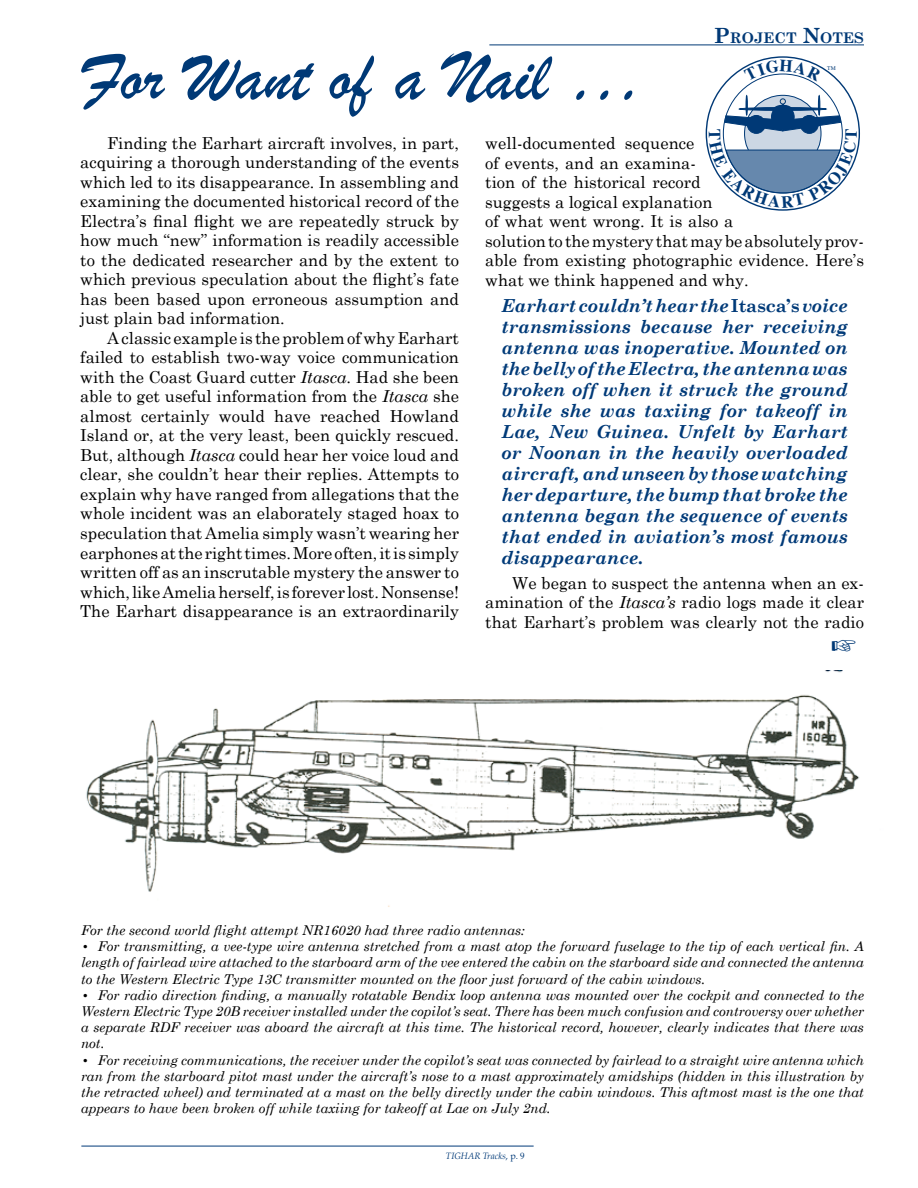
<style>
.page{position:relative;width:918px;height:1188px;background:#fff}
.page>*{position:absolute;margin:0;border:0;box-sizing:border-box;transform-origin:0 0}
.t1{font:72px "Brush Script";color:#003976}
.t2{font:italic 700 18px/21px "Century Schoolbook";color:#003a78;text-align:justify}
.t3{font:16.5px/19.5px "Century Schoolbook";color:#000;text-align:justify}
.t4{font:700 14.7px "Century Schoolbook";color:#003976}
.t5{font:italic 13.5px/16.2px "Century Schoolbook";color:#000;text-align:justify}
.t6{font:italic 9px "Palatino";color:#003a78}
.t7{font:5.7px "Times";color:#003976}
.s1{font-size:21px}
.s2{font-style:italic}
.s3{font-style:normal}
</style>
<div class="page">
<hr style="left:81px;top:1146px;width:453px;height:1px;background:#003a78">
<hr style="left:489px;top:45px;width:375px;height:1px;background:#003976">
<img style="left:86px;top:670px;width:774px;height:237px">
<svg style="left:744px;top:60px;width:78px;height:21px"></svg>
<svg style="left:709px;top:96px;width:148px;height:112px"></svg>
<h1 class="t1" style="left:81px;top:33px;width:561px">For Want of a Nail …</h1>
<p class="t4" style="left:714px;top:28px;width:152px"><span class="s1">P</span>ROJECT <span class="s1">N</span>OTES</p>
<p class="t7" style="left:827px;top:64px;width:10px">TM</p>
<p class="t3" style="left:80px;top:133px;width:380px;text-indent:27px">Finding the Earhart aircraft involves, in part, acquiring a thorough understanding of the events which led to its disappearance. In assembling and examining the documented historical record of the Electra’s final flight we are repeatedly struck by how much “new” information is readily accessible to the dedicated researcher and by the extent to which previous speculation about the flight’s fate has been based upon erroneous assumption and just plain bad information.</p>
<p class="t3" style="left:80px;top:328px;width:380px;text-indent:27px">A classic example is the problem of why Earhart failed to establish two-way voice communication with the Coast Guard cutter <span class="s2">Itasca</span>. Had she been able to get useful information from the <span class="s2">Itasca</span> she almost certainly would have reached Howland Island or, at the very least, been quickly rescued.<br>But, although <span class="s2">Itasca</span> could hear her voice loud and clear, she couldn’t hear their replies. Attempts to explain why have ranged from allegations that the whole incident was an elaborately staged hoax to speculation that Amelia simply wasn’t wearing her earphones at the right times. More often, it is simply written off as an inscrutable mystery the answer to which, like Amelia herself, is forever lost. Nonsense!<br>The Earhart disappearance is an extraordinarily</p>
<p class="t3" style="left:485px;top:133px;width:380px;text-align:left">well-documented sequence<br>of events, and an examina-<br>tion of the historical record<br>suggests a logical explanation<br>of what went wrong. It is also a<br>solution to the mystery that may be absolutely prov&shy;able from existing photographic evidence. Here’s what we think happened and why.</p>
<p class="t2" style="left:501px;top:294px;width:348px">Earhart couldn’t hear the <span class="s3">Itasca’s</span> voice transmissions because her receiving antenna was inoperative. Mounted on the belly of the Electra, the antenna was broken off when it struck the ground while she was taxiing for takeoff in Lae, New Guinea. Unfelt by Earhart or Noonan in the heavily overloaded aircraft, and unseen by those watching her departure, the bump that broke the antenna began the sequence of events that ended in aviation’s most famous disappearance.</p>
<p class="t3" style="left:485px;top:573px;width:380px;text-indent:27px">We began to suspect the antenna when an ex&shy;amination of the <span class="s2">Itasca’s</span> radio logs made it clear that Earhart’s problem was clearly not the radio</p>
<p class="t5" style="left:81px;top:922px;width:445px">For the second world flight attempt NR16020 had three radio antennas:</p>
<p class="t5" style="left:81px;top:938px;width:784px">• For transmitting, a vee-type wire antenna stretched from a mast atop the forward fuselage to the tip of each vertical fin. A length of fairlead wire attached to the starboard arm of the vee entered the cabin on the starboard side and connected the antenna to the Western Electric Type 13C transmitter mounted on the floor just forward of the cabin windows.</p>
<p class="t5" style="left:81px;top:987px;width:785px">• For radio direction finding, a manually rotatable Bendix loop antenna was mounted over the cockpit and connected to the Western Electric Type 20B receiver installed under the copilot’s seat. There has been much confusion and controversy over whether a separate RDF receiver was aboard the aircraft at this time. The historical record, however, clearly indicates that there was not.</p>
<p class="t5" style="left:81px;top:1051px;width:784px">• For receiving communications, the receiver under the copilot’s seat was connected by fairlead to a straight wire antenna which ran from the starboard pitot mast under the aircraft’s nose to a mast approximately amidships (hidden in this illustration by the retracted wheel) and terminated at a mast on the belly directly under the cabin windows. This aftmost mast is the one that appears to have been broken off while taxiing for takeoff at Lae on July 2nd.</p>
<p class="t6" style="left:446px;top:1151px;width:80px">TIGHAR Tracks<span class="s3">, p. 9</span></p>
</div>
